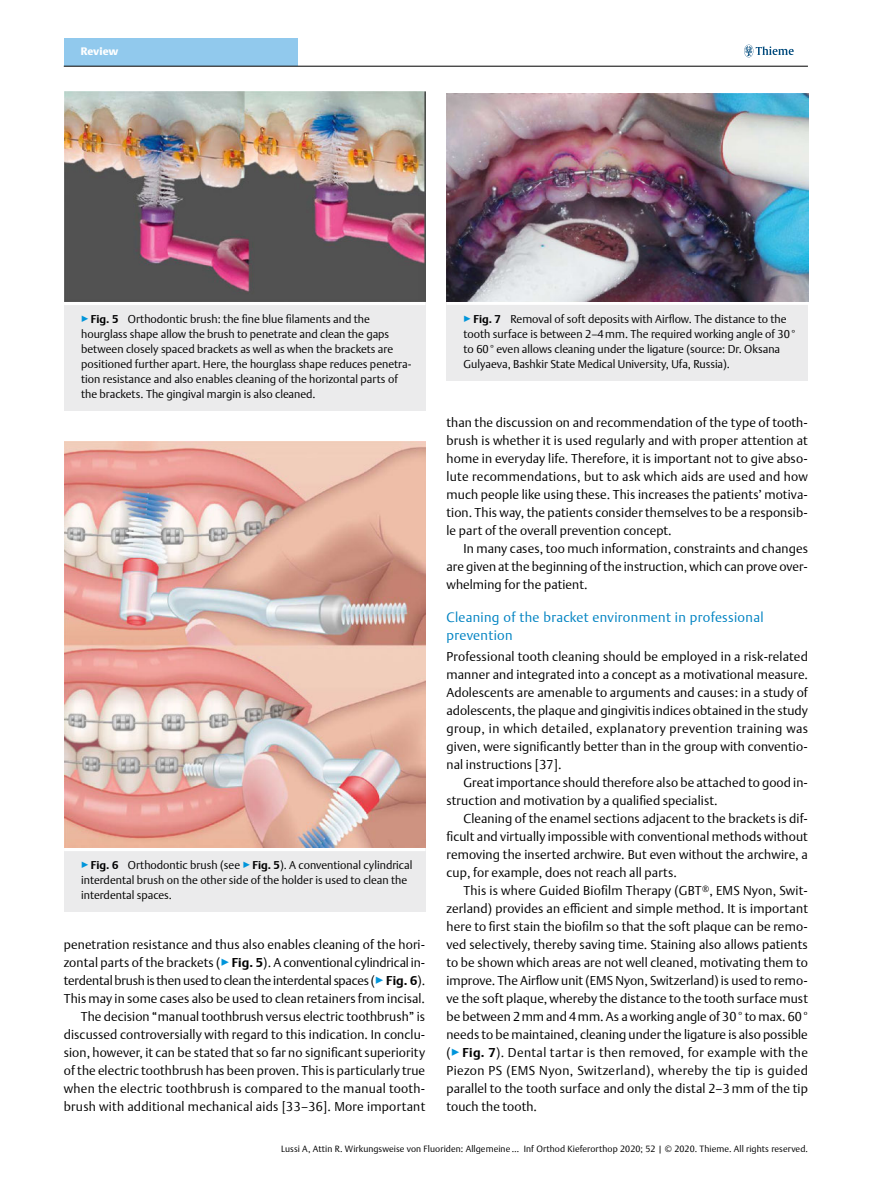
<style>
.page{position:relative;width:893px;height:1191px;background:#fff}
.page>*{position:absolute;margin:0;border:0;box-sizing:border-box;transform-origin:0 0}
.t1{font:300 13.5px/18px "Thieme Argo 2011";letter-spacing:.025em;color:#0083c2}
.t2{font:300 12.75px/18px "Thieme Argo 2011";letter-spacing:.01em;color:#000;text-align:justify}
.t3{font:300 11.25px/15px "Thieme Argo 2011";color:#000}
.t4{font:900 10.8px "Thieme Argo 2011";letter-spacing:-.005em;color:#fff}
.t5{font:300 9px "Thieme Argo 2011";letter-spacing:.01em;color:#000}
.s1{color:#0095da}
.s2{font-weight:700}
</style>
<div class="page">
<div style="left:64px;top:38px;width:234px;height:28px;background:#91c9ed"></div>
<svg style="left:744px;top:45px;width:50px;height:12px"></svg>
<hr style="left:64px;top:66px;width:744px;height:1px;background:#000">
<div style="left:64px;top:301px;width:361px;height:110px;background:#ebebec"></div>
<svg style="left:64px;top:301px;width:361px;height:4px"></svg>
<img style="left:64px;top:92px;width:361px;height:209px">
<div style="left:64px;top:847px;width:361px;height:65px;background:#ebebec"></div>
<svg style="left:64px;top:847px;width:361px;height:4px"></svg>
<img style="left:64px;top:441px;width:361px;height:406px">
<div style="left:447px;top:301px;width:361px;height:80px;background:#ebebec"></div>
<svg style="left:447px;top:301px;width:361px;height:4px"></svg>
<img style="left:447px;top:93px;width:361px;height:208px">
<p class="t4" style="left:81px;top:44px;width:39px">Review</p>
<p class="t3" style="left:81px;top:311px;width:332px"><span class="s1">▶</span><span class="s2">Fig. 5</span> Orthodontic brush: the fine blue filaments and the hourglass shape allow the brush to penetrate and clean the gaps between closely spaced brackets as well as when the brackets are positioned further apart. Here, the hourglass shape reduces penetra&shy;tion resistance and also enables cleaning of the horizontal parts of the brackets. The gingival margin is also cleaned.</p>
<p class="t3" style="left:81px;top:857px;width:333px"><span class="s1">▶</span><span class="s2">Fig. 6</span> Orthodontic brush (see <span class="s1">▶</span><span class="s2">Fig. 5</span>). A conventional cylindrical interdental brush on the other side of the holder is used to clean the interdental spaces.</p>
<p class="t2" style="left:64px;top:935px;width:363px;text-align:right">penetration resistance and thus also enables cleaning of the hori&shy;zontal parts of the brackets (<span class="s1">▶</span><span class="s2">Fig. 5</span>). A conventional cylindrical in&shy;terdental brush is then used to clean the interdental spaces (<span class="s1">▶</span><span class="s2">Fig. 6</span>).<br>This may in some cases also be used to clean retainers from incisal.<br>The decision “manual toothbrush versus electric toothbrush” is discussed controversially with regard to this indication. In conclu&shy;sion, however, it can be stated that so far no significant superiority of the electric toothbrush has been proven. This is particularly true when the electric toothbrush is compared to the manual tooth&shy;brush with additional mechanical aids [33–36]. More important</p>
<p class="t3" style="left:464px;top:311px;width:333px"><span class="s1">▶</span><span class="s2">Fig. 7</span> Removal of soft deposits with Airflow. The distance to the tooth surface is between 2–4mm. The required working angle of 30° to 60° even allows cleaning under the ligature (source: Dr. Oksana Gulyaeva, Bashkir State Medical University, Ufa, Russia).</p>
<p class="t2" style="left:446px;top:413px;width:363px">than the discussion on and recommendation of the type of tooth&shy;brush is whether it is used regularly and with proper attention at home in everyday life. Therefore, it is important not to give abso&shy;lute recommendations, but to ask which aids are used and how much people like using these. This increases the patients’ motiva&shy;tion. This way, the patients consider themselves to be a responsib&shy;le part of the overall prevention concept.</p>
<p class="t2" style="left:446px;top:539px;width:363px;text-indent:17px">In many cases, too much information, constraints and changes are given at the beginning of the instruction, which can prove over&shy;whelming for the patient.</p>
<p class="t1" style="left:446px;top:608px;width:319px">Cleaning of the bracket environment in professional prevention</p>
<p class="t2" style="left:446px;top:647px;width:363px">Professional tooth cleaning should be employed in a risk-related manner and integrated into a concept as a motivational measure.<br>Adolescents are amenable to arguments and causes: in a study of adolescents, the plaque and gingivitis indices obtained in the study group, in which detailed, explanatory prevention training was given, were significantly better than in the group with conventio&shy;nal instructions [37].</p>
<p class="t2" style="left:446px;top:773px;width:363px;text-indent:17px">Great importance should therefore also be attached to good in&shy;struction and motivation by a qualified specialist.</p>
<p class="t2" style="left:446px;top:809px;width:363px;text-indent:17px">Cleaning of the enamel sections adjacent to the brackets is dif&shy;ficult and virtually impossible with conventional methods without removing the inserted archwire. But even without the archwire, a cup, for example, does not reach all parts.</p>
<p class="t2" style="left:446px;top:881px;width:363px;text-indent:17px">This is where Guided Biofilm Therapy (GBT<sup>®</sup>, EMS Nyon, Swit&shy;zerland) provides an efficient and simple method. It is important here to first stain the biofilm so that the soft plaque can be remo&shy;ved selectively, thereby saving time. Staining also allows patients to be shown which areas are not well cleaned, motivating them to improve. The Airflow unit (EMS Nyon, Switzerland) is used to remo&shy;ve the soft plaque, whereby the distance to the tooth surface must be between 2mm and 4mm. As a working angle of 30° to max. 60° needs to be maintained, cleaning under the ligature is also possible (<span class="s1">▶</span><span class="s2">Fig. 7</span>). Dental tartar is then removed, for example with the Piezon PS (EMS Nyon, Switzerland), whereby the tip is guided parallel to the tooth surface and only the distal 2–3mm of the tip touch the tooth.</p>
<p class="t5" style="left:281px;top:1143px;width:528px">Lussi A, Attin R. Wirkungsweise von Fluoriden: Allgemeine … Inf Orthod Kieferorthop 2020; 52 | © 2020. Thieme. All rights reserved.</p>
</div>
